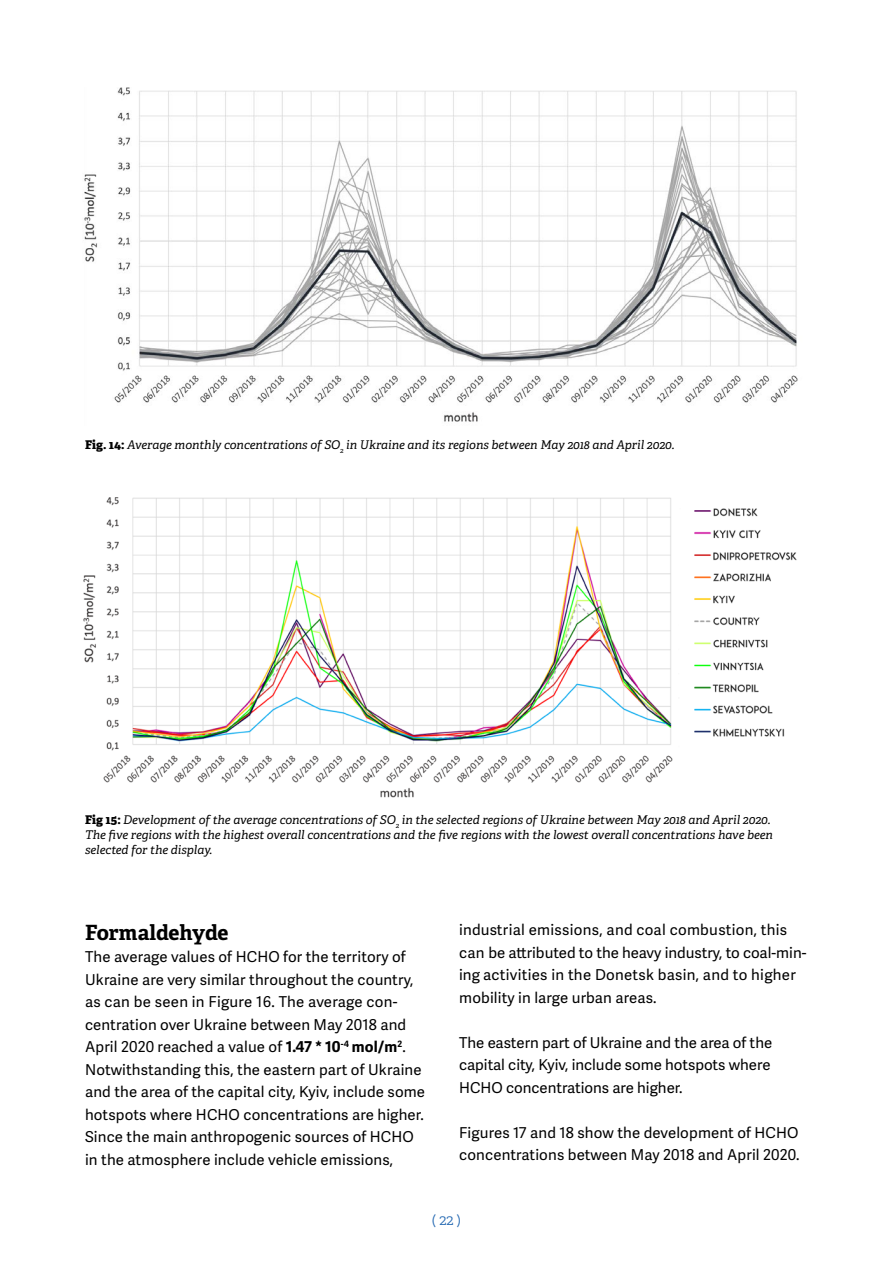
<style>
.page{position:relative;width:893px;height:1263px;background:#fff}
.page>*{position:absolute;margin:0;border:0;box-sizing:border-box;transform-origin:0 0}
.t1{font:700 21px "Adelle PE";letter-spacing:-.01em;color:#000}
.t2{font:15px/22.5px "Adelle Sans";letter-spacing:.01em;color:#000}
.t3{font:15px "Adelle PE Lt";color:#2569b2}
.t4{font:italic 12px/15px "Adelle PE";color:#000}
.s1{font-family:"Adelle PE Eb";font-style:normal}
.s2{font-weight:700}
</style>
<div class="page">
<img style="left:84px;top:87px;width:714px;height:335px">
<img style="left:83px;top:498px;width:714px;height:299px">
<p class="t4" style="left:85px;top:437px;width:591px"><span class="s1">Fig. 14:</span> Average monthly concentrations of SO<sub>2</sub> in Ukraine and its regions between May 2018 and April 2020.</p>
<p class="t4" style="left:85px;top:812px;width:689px"><span class="s1">Fig 15:</span> Development of the average concentrations of SO<sub>2</sub> in the selected regions of Ukraine between May 2018 and April 2020.<br>The five regions with the highest overall concentrations and the five regions with the lowest overall concentrations have been selected for the display.</p>
<h1 class="t1" style="left:85px;top:917px;width:145px">Formaldehyde</h1>
<p class="t2" style="left:85px;top:945px;width:342px">The average values of HCHO for the territory of Ukraine are very similar throughout the country, as can be seen in Figure 16. The average con&shy;centration over Ukraine between May 2018 and April 2020 reached a value of <span class="s2">1.47 * 10</span><sup>-4</sup> <span class="s2">mol/m</span><sup>2</sup>.<br>Notwithstanding this, the eastern part of Ukraine and the area of the capital city, Kyiv, include some hotspots where HCHO concentrations are higher.<br>Since the main anthropogenic sources of HCHO in the atmosphere include vehicle emissions,</p>
<p class="t2" style="left:459px;top:918px;width:349px">industrial emissions, and coal combustion, this can be attributed to the heavy industry, to coal-min&shy;ing activities in the Donetsk basin, and to higher mobility in large urban areas.</p>
<p class="t2" style="left:459px;top:1031px;width:314px;text-align:justify">The eastern part of Ukraine and the area of the capital city, Kyiv, include some hotspots where HCHO concentrations are higher.</p>
<p class="t2" style="left:459px;top:1121px;width:342px">Figures 17 and 18 show the development of HCHO concentrations between May 2018 and April 2020.</p>
<p class="t3" style="left:432px;top:1209px;width:31px">( 22 )</p>
</div>
